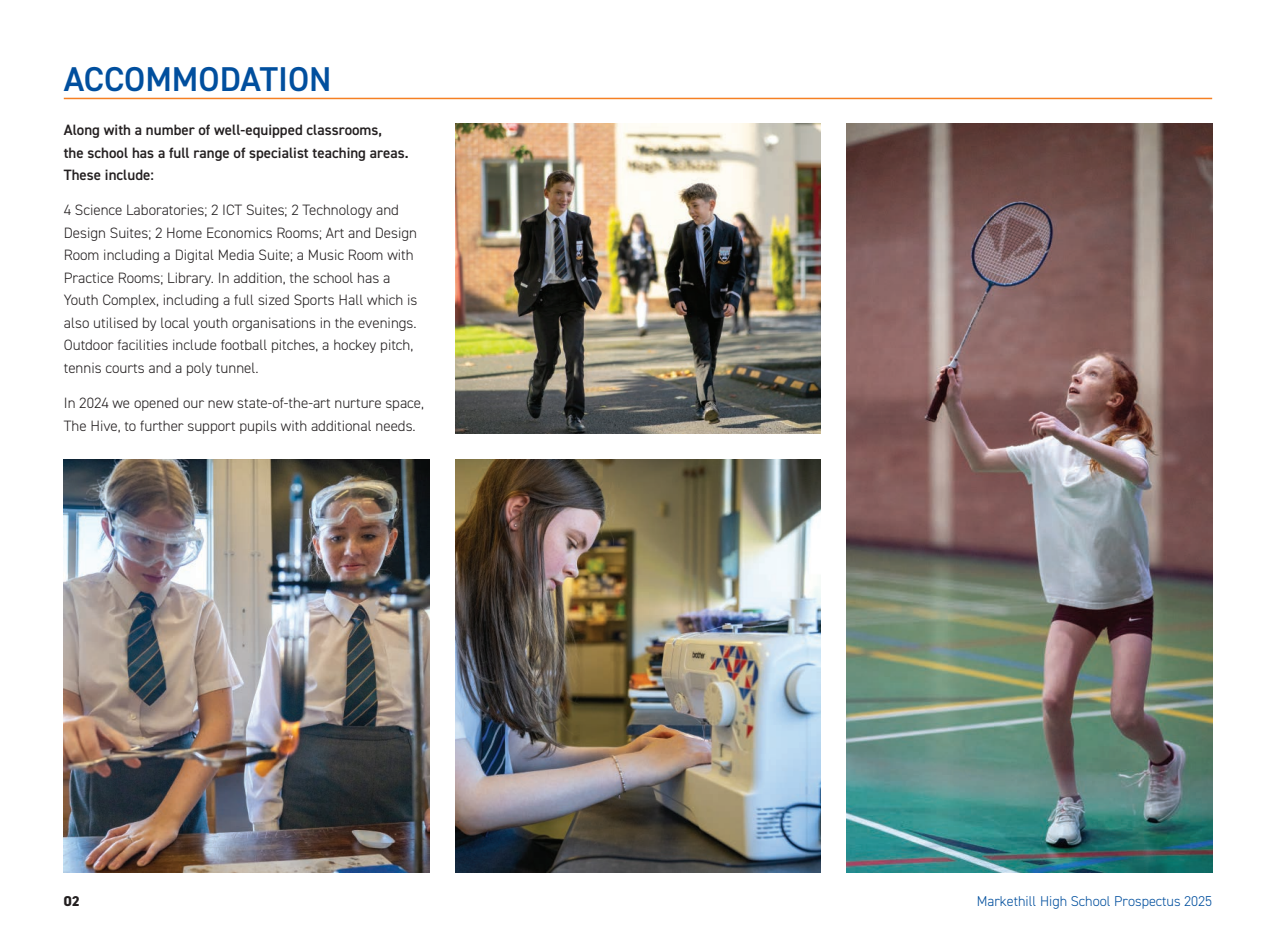
<style>
.page{position:relative;width:1276px;height:936px;background:#fff}
.page>*{position:absolute;margin:0;border:0;box-sizing:border-box;transform-origin:0 0}
.t1{font:600 34.5px "DIN2014";color:#014f9e}
.t2{font:300 15px/22.5px "DIN2014";color:#231f20}
.t3{font:600 15px/22.5px "DIN2014";color:#231f20}
.t4{font:300 14.25px "DIN2014";color:#014f9e}
.t5{font:800 14.25px "DIN2014";color:#231f20}
</style>
<div class="page">
<hr style="left:64px;top:98px;width:1148px;height:1px;background:#f58023">
<img style="left:846px;top:123px;width:366px;height:749px">
<img style="left:455px;top:123px;width:366px;height:311px">
<img style="left:455px;top:459px;width:366px;height:413px">
<img style="left:64px;top:459px;width:365px;height:413px">
<h1 class="t1" style="left:64px;top:56px;width:269px">ACCOMMODATION</h1>
<p class="t3" style="left:64px;top:118px;width:346px">Along with a number of well-equipped classrooms,<br>the school has a full range of specialist teaching areas.<br>These include:</p>
<p class="t2" style="left:64px;top:199px;width:355px">4 Science Laboratories; 2 ICT Suites; 2 Technology and Design Suites; 2 Home Economics Rooms; Art and Design Room including a Digital Media Suite; a Music Room with Practice Rooms; Library. In addition, the school has a Youth Complex, including a full sized Sports Hall which is also utilised by local youth organisations in the evenings.<br>Outdoor facilities include football pitches, a hockey pitch, tennis courts and a poly tunnel.</p>
<p class="t2" style="left:64px;top:392px;width:362px">In 2024 we opened our new state-of-the-art nurture space,<br>The Hive, to further support pupils with additional needs.</p>
<p class="t5" style="left:64px;top:891px;width:17px">02</p>
<p class="t4" style="left:976px;top:892px;width:237px">Markethill High School Prospectus 2025</p>
</div>
